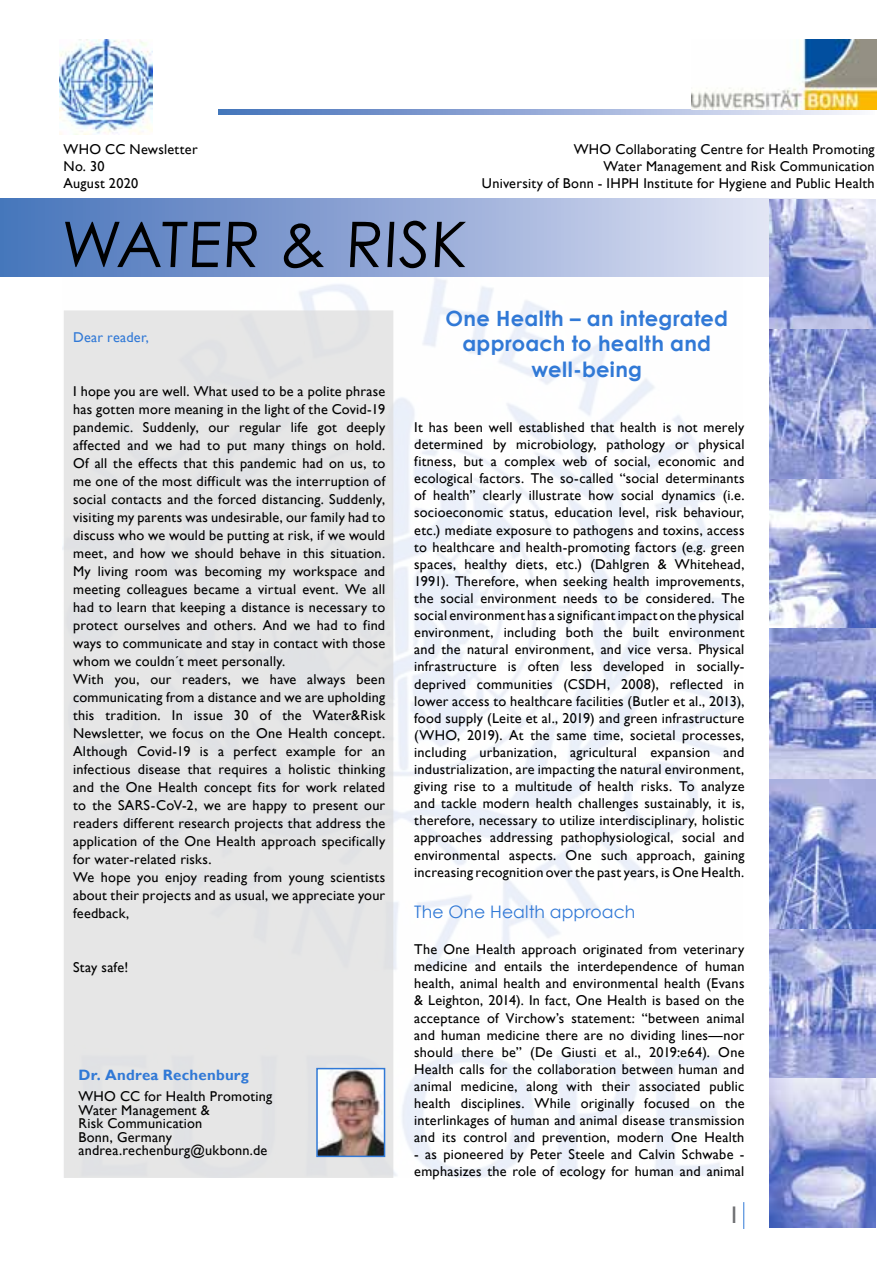
<style>
.page{position:relative;width:893px;height:1263px;background:#fff}
.page>*{position:absolute;margin:0;border:0;box-sizing:border-box;transform-origin:0 0}
.t1{font:63px "Century Gothic";color:#000}
.t2{font:24px "Gill Sans";color:#6d6e71}
.t3{font:700 21px/25.2px "Century Gothic";letter-spacing:.015em;color:#3179d6;text-align:center}
.t4{font:17.25px "Century Gothic";letter-spacing:.005em;color:#3179d6}
.t5{font:700 15px "Gill Sans";letter-spacing:.015em;color:#3179d6}
.t6{font:14.25px/17.1px "Gill Sans";letter-spacing:.015em;color:#000}
.t7{font:14.25px "Gill Sans";letter-spacing:.015em;color:#3179d6}
</style>
<div class="page">
<svg style="left:0;top:198px;width:846px;height:78px;background:#92a9d6"></svg>
<div style="left:64px;top:310px;width:329px;height:868px;background:#e6e6e6"></div>
<svg style="left:219px;top:110px;width:638px;height:5px;background:#99aed9"></svg>
<img style="left:319px;top:1071px;width:63px;height:83px">
<div style="left:316px;top:1068px;width:69px;height:89px;border:2px solid #3179d6"></div>
<img style="left:60px;top:40px;width:92px;height:94px">
<img style="left:691px;top:40px;width:185px;height:69px">
<svg style="left:743px;top:1202px;width:1px;height:27px"></svg>
<img style="left:770px;top:199px;width:106px;height:1029px">
<p class="t6" style="left:64px;top:141px;width:136px">WHO CC Newsletter<br>No. 30<br>August 2020</p>
<p class="t6" style="left:482px;top:141px;width:394px;text-align:right">WHO Collaborating Centre for Health Promoting<br>Water Management and Risk Communication<br>University of Bonn - IHPH Institute for Hygiene and Public Health</p>
<h1 class="t1" style="left:60px;top:200px;width:413px">WATER &amp; RISK</h1>
<p class="t7" style="left:73px;top:329px;width:77px">Dear reader,</p>
<p class="t6" style="left:73px;top:382px;width:314px;line-height:18px">I hope you are well. What used to be a polite phrase has gotten more meaning in the light of the Covid-19 pandemic. Suddenly, our regular life got deeply affected and we had to put many things on hold.<br>Of all the effects that this pandemic had on us, to me one of the most difficult was the interruption of social contacts and the forced distancing. Suddenly, visiting my parents was undesirable, our family had to discuss who we would be putting at risk, if we would meet, and how we should behave in this situation.<br>My living room was becoming my workspace and meeting colleagues became a virtual event. We all had to learn that keeping a distance is necessary to protect ourselves and others. And we had to find ways to communicate and stay in contact with those whom we couldn´t meet personally.<br>With you, our readers, we have always been communicating from a distance and we are upholding this tradition. In issue 30 of the Water&amp;Risk Newsletter, we focus on the One Health concept.<br>Although Covid-19 is a perfect example for an infectious disease that requires a holistic thinking and the One Health concept fits for work related to the SARS-CoV-2, we are happy to present our readers different research projects that address the application of the One Health approach specifically for water-related risks.<br>We hope you enjoy reading from young scientists about their projects and as usual, we appreciate your feedback,</p>
<p class="t6" style="left:73px;top:959px;width:57px">Stay safe!</p>
<p class="t5" style="left:78px;top:1066px;width:172px">Dr. Andrea Rechenburg</p>
<p class="t6" style="left:78px;top:1090px;width:195px;line-height:13.5px">WHO CC for Health Promoting<br>Water Management &amp;<br>Risk Communication<br>Bonn, Germany andrea.rechenburg@ukbonn.de</p>
<h3 class="t3" style="left:446px;top:305px;width:284px">One Health – an integrated approach to health and well-being</h3>
<p class="t6" style="left:414px;top:419px;width:332px;text-align:justify">It has been well established that health is not merely determined by microbiology, pathology or physical fitness, but a complex web of social, economic and ecological factors. The so-called “social determinants of health” clearly illustrate how social dynamics (i.e. socioeconomic status, education level, risk behaviour, etc.) mediate exposure to pathogens and toxins, access to healthcare and health-promoting factors (e.g. green spaces, healthy diets, etc.) (Dahlgren &amp; Whitehead, 1991). Therefore, when seeking health improvements, the social environment needs to be considered. The social environment has a significant impact on the physical environment, including both the built environment and the natural environment, and vice versa. Physical infrastructure is often less developed in socially&shy;deprived communities (CSDH, 2008), reflected in lower access to healthcare facilities (Butler et al., 2013), food supply (Leite et al., 2019) and green infrastructure (WHO, 2019). At the same time, societal processes, including urbanization, agricultural expansion and industrialization, are impacting the natural environment, giving rise to a multitude of health risks. To analyze and tackle modern health challenges sustainably, it is, therefore, necessary to utilize interdisciplinary, holistic approaches addressing pathophysiological, social and environmental aspects. One such approach, gaining increasing recognition over the past years, is One Health.</p>
<p class="t4" style="left:414px;top:900px;width:223px">The One Health approach</p>
<p class="t6" style="left:414px;top:941px;width:332px;text-align:justify">The One Health approach originated from veterinary medicine and entails the interdependence of human health, animal health and environmental health (Evans &amp; Leighton, 2014). In fact, One Health is based on the acceptance of Virchow’s statement: “between animal and human medicine there are no dividing lines—nor should there be” (De Giusti et al., 2019:e64). One Health calls for the collaboration between human and animal medicine, along with their associated public health disciplines. While originally focused on the interlinkages of human and animal disease transmission and its control and prevention, modern One Health</p>
<p class="t6" style="left:414px;top:1146px;width:332px">- as pioneered by Peter Steele and Calvin Schwabe - emphasizes the role of ecology for human and animal</p>
<h2 class="t2" style="left:728px;top:1200px;width:13px">1</h2>
</div>
